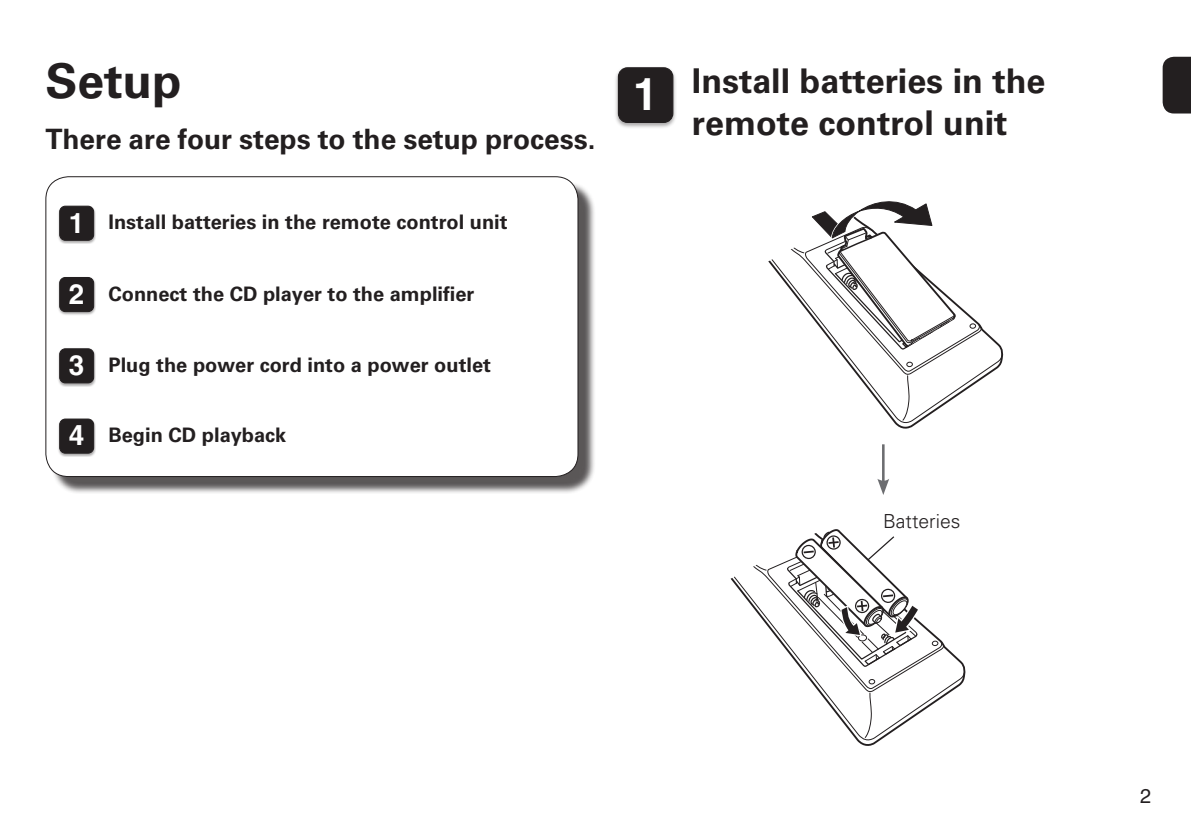
<style>
.page{position:relative;width:1191px;height:840px;background:#fff}
.page>*{position:absolute;margin:0;border:0;box-sizing:border-box;transform-origin:0 0}
.t1{font:700 48px "Univers LTCYR 65";color:#231f20}
.t2{font:700 34px/42px "Univers LTCYR 65";color:#231f20}
.t3{font:700 28px "Univers LTCYR 65";color:#231f20}
.t4{font:700 20px "Univers LTCYR 65";color:#231f20}
.t5{font:20px "Helvetica LT Std";color:#231f20}
.t6{font:300 19.4px "Univers LTCYR 45";color:#231f20}
.s1{font-family:"Helvetica LT Std";font-size:44.8px;color:#fff}
.s2{font-family:"Helvetica LT Std";font-size:28px;color:#fff}
</style>
<div class="page">
<div style="left:1162px;top:57px;width:29px;height:56px;background:#231f20"></div>
<div style="left:51px;top:181px;width:545px;height:313px;background:#231f20;opacity:.75"></div>
<div style="left:46px;top:177px;width:532px;height:299px;background:#fff;border-radius:23px"></div>
<img style="left:58px;top:205px;width:38px;height:39px">
<div style="left:60px;top:206px;width:34px;height:34px;background:#231f20;border-radius:6px"></div>
<div style="left:59px;top:206px;width:35px;height:34px;border:1px solid #231f20;border-radius:6px"></div>
<img style="left:58px;top:277px;width:38px;height:38px">
<div style="left:60px;top:277px;width:34px;height:34px;background:#231f20;border-radius:6px"></div>
<div style="left:59px;top:277px;width:35px;height:35px;border:1px solid #231f20;border-radius:6px"></div>
<img style="left:58px;top:349px;width:38px;height:37px">
<div style="left:60px;top:348px;width:34px;height:34px;background:#231f20;border-radius:6px"></div>
<div style="left:59px;top:348px;width:35px;height:35px;border:1px solid #231f20;border-radius:6px"></div>
<img style="left:58px;top:420px;width:38px;height:36px">
<div style="left:60px;top:419px;width:34px;height:34px;background:#231f20;border-radius:6px"></div>
<div style="left:59px;top:418px;width:35px;height:35px;border:1px solid #231f20;border-radius:6px"></div>
<img style="left:615px;top:68px;width:61px;height:60px">
<div style="left:618px;top:68px;width:55px;height:54px;background:#231f20;border-radius:9px"></div>
<div style="left:618px;top:67px;width:55px;height:56px;border:1px solid #231f20;border-radius:9px"></div>
<svg style="left:893px;top:326px;width:109px;height:98px"></svg>
<svg style="left:768px;top:201px;width:213px;height:220px"></svg>
<hr style="left:882px;top:444px;width:2px;height:39px;background:#6c6d70">
<svg style="left:877px;top:478px;width:12px;height:16px"></svg>
<svg style="left:855px;top:644px;width:110px;height:97px"></svg>
<svg style="left:730px;top:529px;width:214px;height:209px"></svg>
<h1 class="t1" style="left:45px;top:47px;width:138px">Setup</h1>
<h2 class="t2" style="left:692px;top:58px;width:355px;text-indent:-59px"><span class="s1">1</span> Install batteries in the remote control unit</h2>
<h3 class="t3" style="left:45px;top:119px;width:551px">There are four steps to the setup process.</h3>
<p class="t4" style="left:69px;top:208px;width:440px"><span class="s2">1</span> Install batteries in the remote control unit</p>
<p class="t4" style="left:69px;top:279px;width:407px"><span class="s2">2</span> Connect the CD player to the amplifier</p>
<p class="t4" style="left:69px;top:350px;width:423px"><span class="s2">3</span> Plug the power cord into a power outlet</p>
<p class="t4" style="left:69px;top:421px;width:219px"><span class="s2">4</span> Begin CD playback</p>
<p class="t6" style="left:883px;top:507px;width:79px">Batteries</p>
<p class="t5" style="left:1140px;top:784px;width:13px">2</p>
</div>
